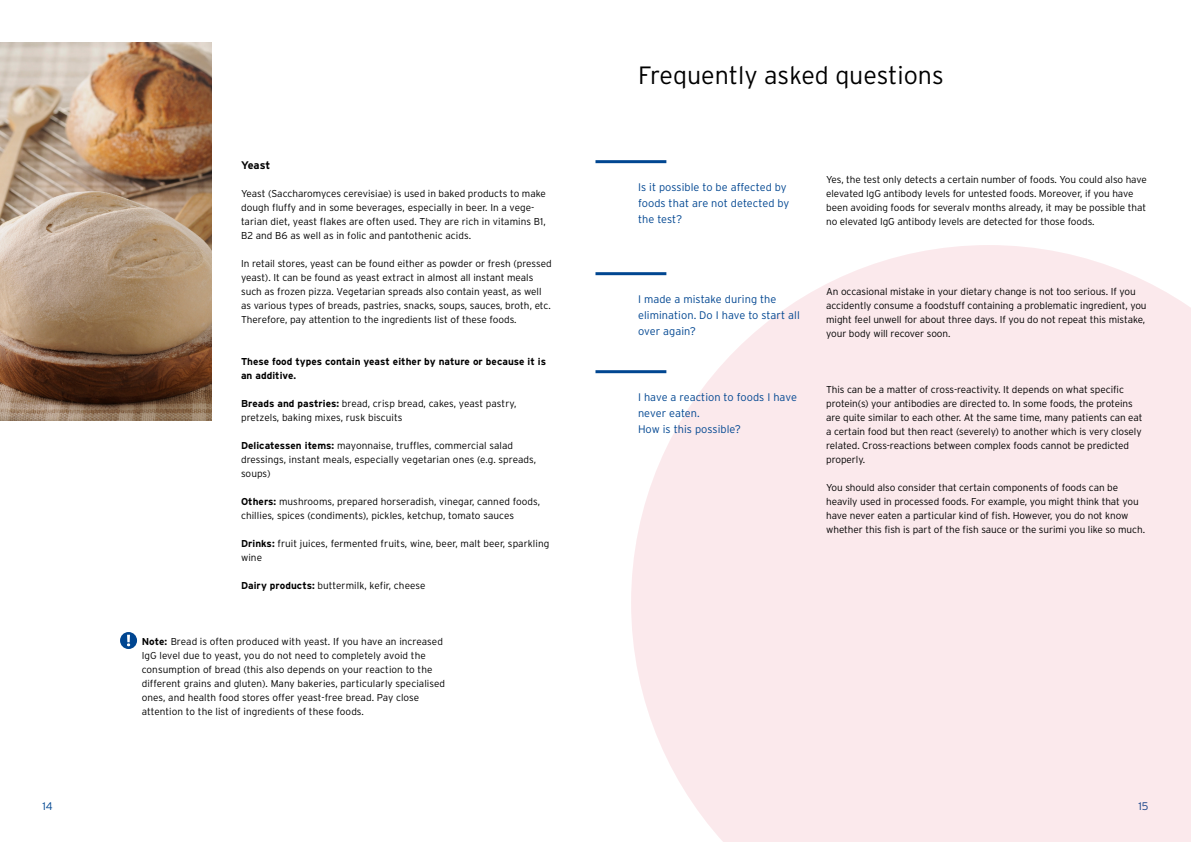
<style>
.page{position:relative;width:1191px;height:842px;background:#fff}
.page>*{position:absolute;margin:0;border:0;box-sizing:border-box;transform-origin:0 0}
.t1{font:300 25px "Interstate";color:#000}
.t2{font:300 11px/16px "Interstate";letter-spacing:.005em;color:#004691}
.t3{font:700 11px "Interstate";letter-spacing:-.005em;color:#000}
.t4{font:300 10px/14px "Interstate";letter-spacing:-.005em;color:#000}
.t5{font:700 10px/14px "Interstate";letter-spacing:.005em;color:#000}
.s1{font-weight:700}
</style>
<div class="page">
<svg style="left:631px;top:245px;width:560px;height:597px;background:#fbebee"></svg>
<div style="left:120px;top:632px;width:17px;height:17px;background:#004691;border-radius:50%"></div>
<svg style="left:127px;top:635px;width:3px;height:11px"></svg>
<img style="left:0;top:43px;width:211px;height:378px">
<hr style="left:595px;top:160px;width:71px;height:3px;background:#004691">
<hr style="left:595px;top:272px;width:71px;height:3px;background:#004691">
<hr style="left:595px;top:370px;width:71px;height:3px;background:#004691">
<p class="t3" style="left:241px;top:159px;width:31px">Yeast</p>
<p class="t4" style="left:241px;top:186px;width:306px">Yeast (Saccharomyces cerevisiae) is used in baked products to make dough fluffy and in some beverages, especially in beer. In a vege&shy;tarian diet, yeast flakes are often used. They are rich in vitamins B1, B2 and B6 as well as in folic and pantothenic acids.</p>
<p class="t4" style="left:241px;top:256px;width:312px">In retail stores, yeast can be found either as powder or fresh (pressed yeast). It can be found as yeast extract in almost all instant meals such as frozen pizza. Vegetarian spreads also contain yeast, as well as various types of breads, pastries, snacks, soups, sauces, broth, etc.<br>Therefore, pay attention to the ingredients list of these foods.</p>
<p class="t5" style="left:241px;top:354px;width:306px">These food types contain yeast either by nature or because it is an additive.</p>
<p class="t4" style="left:241px;top:396px;width:277px"><span class="s1">Breads and pastries:</span> bread, crisp bread, cakes, yeast pastry, pretzels, baking mixes, rusk biscuits</p>
<p class="t4" style="left:241px;top:438px;width:297px"><span class="s1">Delicatessen items:</span> mayonnaise, truffles, commercial salad dressings, instant meals, especially vegetarian ones (e.g. spreads, soups)</p>
<p class="t4" style="left:241px;top:494px;width:301px"><span class="s1">Others:</span> mushrooms, prepared horseradish, vinegar, canned foods, chillies, spices (condiments), pickles, ketchup, tomato sauces</p>
<p class="t4" style="left:241px;top:536px;width:310px"><span class="s1">Drinks:</span> fruit juices, fermented fruits, wine, beer, malt beer, sparkling wine</p>
<p class="t4" style="left:241px;top:578px;width:186px"><span class="s1">Dairy products:</span> buttermilk, kefir, cheese</p>
<p class="t4" style="left:142px;top:634px;width:305px"><span class="s1">Note:</span> Bread is often produced with yeast. If you have an increased IgG level due to yeast, you do not need to completely avoid the consumption of bread (this also depends on your reaction to the different grains and gluten). Many bakeries, particularly specialised ones, and health food stores offer yeast-free bread. Pay close attention to the list of ingredients of these foods.</p>
<h1 class="t1" style="left:638px;top:61px;width:307px">Frequently asked questions</h1>
<p class="t2" style="left:638px;top:179px;width:153px">Is it possible to be affected by foods that are not detected by the test?</p>
<p class="t2" style="left:638px;top:291px;width:163px">I made a mistake during the elimination. Do I have to start all over again?</p>
<p class="t2" style="left:638px;top:389px;width:160px">I have a reaction to foods I have never eaten.<br>How is this possible?</p>
<p class="t4" style="left:826px;top:172px;width:322px">Yes, the test only detects a certain number of foods. You could also have elevated IgG antibody levels for untested foods. Moreover, if you have been avoiding foods for severalv months already, it may be possible that no elevated IgG antibody levels are detected for those foods.</p>
<p class="t4" style="left:826px;top:284px;width:322px">An occasional mistake in your dietary change is not too serious. If you accidently consume a foodstuff containing a problematic ingredient, you might feel unwell for about three days. If you do not repeat this mistake, your body will recover soon.</p>
<p class="t4" style="left:826px;top:382px;width:318px">This can be a matter of cross-reactivity. It depends on what specific protein(s) your antibodies are directed to. In some foods, the proteins are quite similar to each other. At the same time, many patients can eat a certain food but then react (severely) to another which is very closely related. Cross-reactions between complex foods cannot be predicted properly.</p>
<p class="t4" style="left:826px;top:480px;width:320px">You should also consider that certain components of foods can be heavily used in processed foods. For example, you might think that you have never eaten a particular kind of fish. However, you do not know whether this fish is part of the fish sauce or the surimi you like so much.</p>
<p class="t2" style="left:43px;top:798px;width:12px">14</p>
<p class="t2" style="left:1138px;top:798px;width:12px">15</p>
</div>
